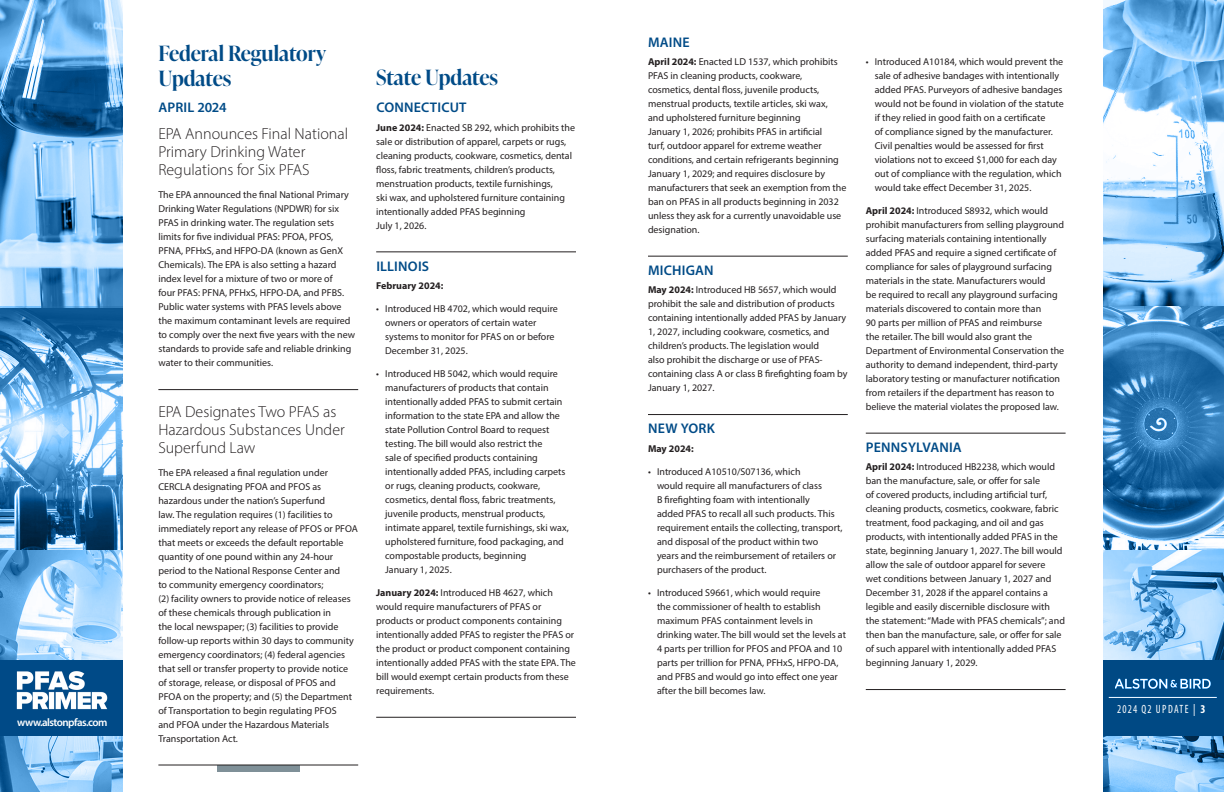
<style>
.page{position:relative;width:1224px;height:792px;background:#fff}
.page>*{position:absolute;margin:0;border:0;box-sizing:border-box;transform-origin:0 0}
.main_title{font:600 21px/25.2px "Ivy Presto Display";color:#004b87}
.title_-_3{font:300 16px/18px "Myriad Pro";color:#231f20}
.STATES{font:600 14px "Myriad Pro";letter-spacing:.015em;color:#004b87}
.t1{font:condensed 12px "Myriad Pro";letter-spacing:.11em;color:#fff;scale:.9 1}
.t2{font:600 11px "Myriad Pro";letter-spacing:-.05em;color:#fff}
.body{font:10px/14px "Myriad Pro";color:#231f20}
.body-2{font:700 10px "Myriad Pro";color:#231f20}
.s1{font-weight:700}
</style>
<div class="page">
<svg style="left:0;top:0;width:122px;height:792px;background:#73abd8"></svg>
<svg style="left:1103px;top:0;width:121px;height:792px;background:#6ea7d5"></svg>
<div style="left:0;top:660px;width:122px;height:75px;background:#004a87"></div>
<img style="left:16px;top:671px;width:92px;height:39px">
<hr style="left:158px;top:389px;width:200px;height:1px;background:#231f20">
<div style="left:217px;top:765px;width:83px;height:7px;background:#7f9098"></div>
<hr style="left:158px;top:765px;width:200px;height:1px;background:#231f20">
<hr style="left:376px;top:252px;width:200px;height:1px;background:#231f20">
<hr style="left:376px;top:717px;width:200px;height:1px;background:#231f20">
<hr style="left:648px;top:256px;width:200px;height:1px;background:#231f20">
<hr style="left:648px;top:414px;width:200px;height:1px;background:#231f20">
<hr style="left:866px;top:433px;width:200px;height:1px;background:#231f20">
<hr style="left:866px;top:689px;width:200px;height:1px;background:#231f20">
<p class="t2" style="left:17px;top:715px;width:92px">www.alstonpfas.com</p>
<p class="main_title" style="left:158px;top:40px;width:169px">Federal Regulatory<br>Updates</p>
<p class="STATES" style="left:159px;top:99px;width:70px">APRIL 2024</p>
<p class="title_-_3" style="left:158px;top:125px;width:191px">EPA Announces Final National<br>Primary Drinking Water<br>Regulations for Six PFAS</p>
<p class="body" style="left:158px;top:188px;width:198px">The EPA announced the final National Primary Drinking Water Regulations (NPDWR) for six PFAS in drinking water. The regulation sets limits for five individual PFAS: PFOA, PFOS, PFNA, PFHxS, and HFPO-DA (known as GenX Chemicals). The EPA is also setting a hazard index level for a mixture of two or more of<br>four PFAS: PFNA, PFHxS, HFPO-DA, and PFBS.<br>Public water systems with PFAS levels above the maximum contaminant levels are required to comply over the next five years with the new standards to provide safe and reliable drinking water to their communities.</p>
<p class="title_-_3" style="left:158px;top:402px;width:188px">EPA Designates Two PFAS as<br>Hazardous Substances Under<br>Superfund Law</p>
<p class="body" style="left:158px;top:465px;width:201px">The EPA released a final regulation under CERCLA designating PFOA and PFOS as hazardous under the nation’s Superfund<br>law. The regulation requires (1) facilities to immediately report any release of PFOS or PFOA that meets or exceeds the default reportable quantity of one pound within any 24-hour period to the National Response Center and<br>to community emergency coordinators;<br>(2) facility owners to provide notice of releases of these chemicals through publication in<br>the local newspaper; (3) facilities to provide follow-up reports within 30 days to community emergency coordinators; (4) federal agencies that sell or transfer property to provide notice of storage, release, or disposal of PFOS and PFOA on the property; and (5) the Department of Transportation to begin regulating PFOS<br>and PFOA under the Hazardous Materials Transportation Act.</p>
<p class="main_title" style="left:376px;top:64px;width:123px">State Updates</p>
<p class="STATES" style="left:376px;top:99px;width:92px">CONNECTICUT</p>
<p class="body" style="left:376px;top:120px;width:200px"><span class="s1">June 2024:</span> Enacted SB 292, which prohibits the sale or distribution of apparel, carpets or rugs, cleaning products, cookware, cosmetics, dental floss, fabric treatments, children’s products, menstruation products, textile furnishings,<br>ski wax, and upholstered furniture containing intentionally added PFAS beginning<br>July 1, 2026.</p>
<p class="STATES" style="left:376px;top:257px;width:54px">ILLINOIS</p>
<p class="body-2" style="left:376px;top:279px;width:69px">February 2024:</p>
<p class="body" style="left:385px;top:302px;width:174px;text-indent:-9px">• Introduced HB 4702, which would require owners or operators of certain water systems to monitor for PFAS on or before December 31, 2025.</p>
<p class="body" style="left:385px;top:367px;width:185px;text-indent:-9px">• Introduced HB 5042, which would require manufacturers of products that contain intentionally added PFAS to submit certain information to the state EPA and allow the state Pollution Control Board to request testing. The bill would also restrict the<br>sale of specified products containing intentionally added PFAS, including carpets or rugs, cleaning products, cookware, cosmetics, dental floss, fabric treatments, juvenile products, menstrual products, intimate apparel, textile furnishings, ski wax, upholstered furniture, food packaging, and compostable products, beginning<br>January 1, 2025.</p>
<p class="body" style="left:376px;top:586px;width:201px"><span class="s1">January 2024:</span> Introduced HB 4627, which would require manufacturers of PFAS or products or product components containing intentionally added PFAS to register the PFAS or the product or product component containing intentionally added PFAS with the state EPA. The bill would exempt certain products from these requirements.</p>
<p class="STATES" style="left:648px;top:33px;width:43px">MAINE</p>
<p class="body" style="left:648px;top:54px;width:200px"><span class="s1">April 2024:</span> Enacted LD 1537, which prohibits PFAS in cleaning products, cookware, cosmetics, dental floss, juvenile products, menstrual products, textile articles, ski wax,<br>and upholstered furniture beginning<br>January 1, 2026; prohibits PFAS in artificial<br>turf, outdoor apparel for extreme weather conditions, and certain refrigerants beginning January 1, 2029; and requires disclosure by manufacturers that seek an exemption from the ban on PFAS in all products beginning in 2032 unless they ask for a currently unavoidable use designation.</p>
<p class="STATES" style="left:648px;top:261px;width:67px">MICHIGAN</p>
<p class="body" style="left:648px;top:283px;width:201px"><span class="s1">May 2024:</span> Introduced HB 5657, which would prohibit the sale and distribution of products containing intentionally added PFAS by January 1, 2027, including cookware, cosmetics, and children’s products. The legislation would<br>also prohibit the discharge or use of PFAS&shy;containing class A or class B firefighting foam by January 1, 2027.</p>
<p class="STATES" style="left:648px;top:420px;width:68px">NEW YORK</p>
<p class="body-2" style="left:648px;top:442px;width:47px">May 2024:</p>
<p class="body" style="left:657px;top:464px;width:187px;text-indent:-9px">• Introduced A10510/S07136, which<br>would require all manufacturers of class<br>B firefighting foam with intentionally<br>added PFAS to recall all such products. This requirement entails the collecting, transport, and disposal of the product within two<br>years and the reimbursement of retailers or purchasers of the product.</p>
<p class="body" style="left:657px;top:585px;width:191px;text-indent:-9px">• Introduced S9661, which would require<br>the commissioner of health to establish maximum PFAS containment levels in drinking water. The bill would set the levels at 4 parts per trillion for PFOS and PFOA and 10 parts per trillion for PFNA, PFHxS, HFPO-DA, and PFBS and would go into effect one year after the bill becomes law.</p>
<p class="body" style="left:875px;top:54px;width:191px;text-indent:-9px">• Introduced A10184, which would prevent the sale of adhesive bandages with intentionally added PFAS. Purveyors of adhesive bandages would not be found in violation of the statute if they relied in good faith on a certificate<br>of compliance signed by the manufacturer.<br>Civil penalties would be assessed for first violations not to exceed $1,000 for each day out of compliance with the regulation, which would take effect December 31, 2025.</p>
<p class="body" style="left:866px;top:203px;width:200px"><span class="s1">April 2024:</span> Introduced S8932, which would prohibit manufacturers from selling playground surfacing materials containing intentionally added PFAS and require a signed certificate of compliance for sales of playground surfacing materials in the state. Manufacturers would<br>be required to recall any playground surfacing materials discovered to contain more than<br>90 parts per million of PFAS and reimburse<br>the retailer. The bill would also grant the Department of Environmental Conservation the authority to demand independent, third-party laboratory testing or manufacturer notification from retailers if the department has reason to believe the material violates the proposed law.</p>
<p class="STATES" style="left:866px;top:438px;width:97px">PENNSYLVANIA</p>
<p class="body" style="left:866px;top:460px;width:201px"><span class="s1">April 2024:</span> Introduced HB2238, which would ban the manufacture, sale, or offer for sale<br>of covered products, including artificial turf, cleaning products, cosmetics, cookware, fabric treatment, food packaging, and oil and gas products, with intentionally added PFAS in the state, beginning January 1, 2027. The bill would allow the sale of outdoor apparel for severe<br>wet conditions between January 1, 2027 and December 31, 2028 if the apparel contains a legible and easily discernible disclosure with the statement: “Made with PFAS chemicals”; and then ban the manufacture, sale, or offer for sale of such apparel with intentionally added PFAS beginning January 1, 2029.</p>
<p class="t1" style="left:1117px;top:701px;width:100px">2024 Q2 UPDATE | <span class="s1">3</span></p>
</div>
